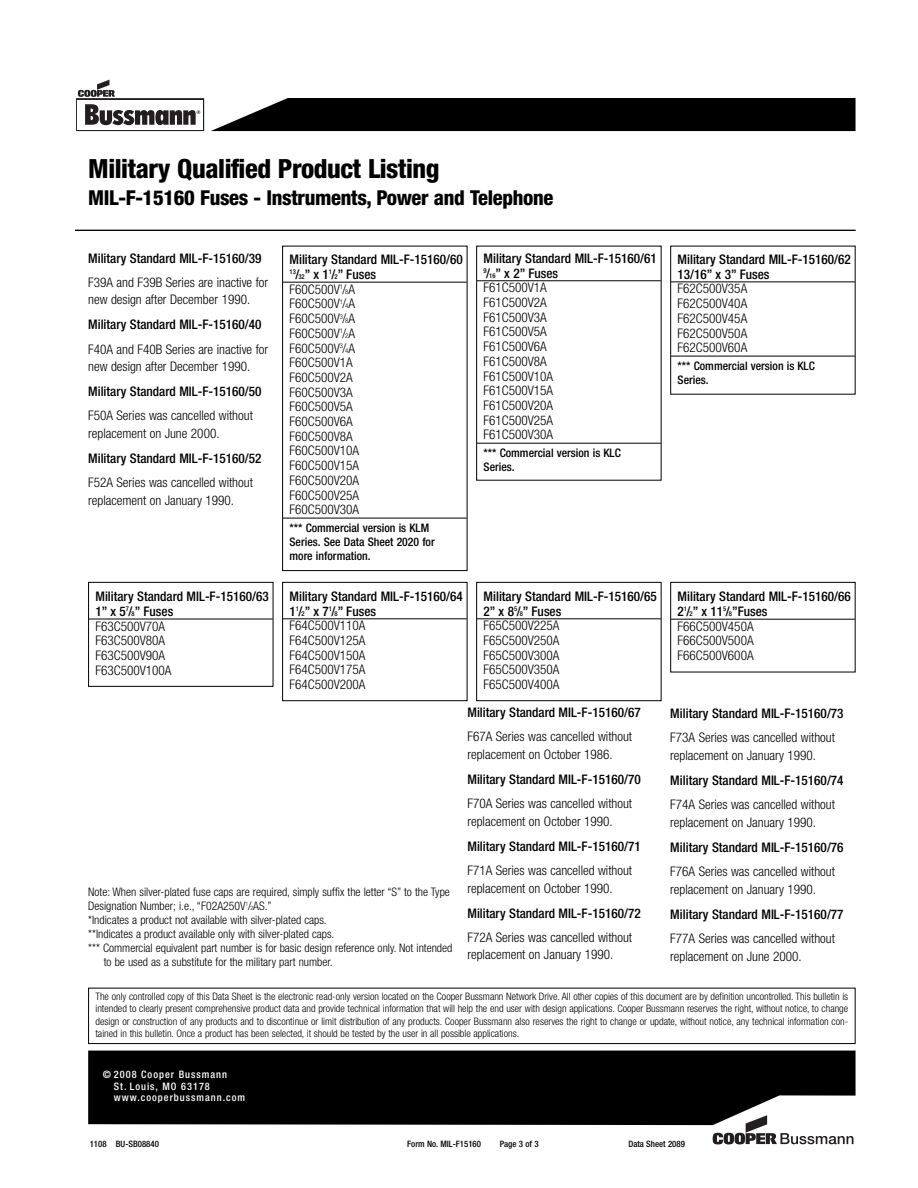
<style>
.page{position:relative;width:918px;height:1188px;background:#fff}
.page>*{position:absolute;margin:0;border:0;box-sizing:border-box;transform-origin:0 0}
.t1{font:800 condensed 26.4px "Helvetica Neue";letter-spacing:-.015em;color:#000}
.t2{font:800 condensed 20.55px "Helvetica Neue";letter-spacing:-.015em;color:#000}
.t3{font:300 condensed 13.2px/14.7px "Helvetica Neue";color:#000}
.t4{font:500 condensed 13.2px/14.7px "Helvetica Neue";color:#000}
.t5{font:300 condensed 11.7px "Helvetica Neue";color:#000}
.t6{font:500 condensed 11.7px/14.1px "Helvetica Neue";color:#000}
.t7{font:300 condensed 10.35px/12.3px "Helvetica Neue";color:#000;text-align:justify}
.t8{font:500 condensed 10.35px/11.7px "Helvetica Neue";letter-spacing:.095em;color:#fff}
.t9{font:500 condensed 8.85px "Helvetica Neue";color:#000}
.s1{font-weight:500}
.s2{font-weight:500;font-size:6.6px}
.s3{font-size:6.6px}
.s4{font-size:5.85px}
.s5{font-weight:300}
</style>
<div class="page">
<div style="left:211px;top:98px;width:645px;height:33px;background:#000"></div>
<hr style="left:75px;top:230px;width:781px;height:1px;background:#000">
<svg style="left:78px;top:80px;width:37px;height:17px"></svg>
<div style="left:76px;top:98px;width:128px;height:33px;border:3px solid #231f20"></div>
<div style="left:78px;top:100px;width:125px;height:30px;background:#fff"></div>
<svg style="left:85px;top:104px;width:115px;height:21px"></svg>
<svg style="left:713px;top:1125px;width:140px;height:19px"></svg>
<svg style="left:88px;top:1051px;width:768px;height:74px;background:#0f0f0f"></svg>
<div style="left:88px;top:988px;width:768px;height:56px;border:1px solid #000"></div>
<hr style="left:283px;top:282px;width:184px;height:1px;background:#000">
<hr style="left:283px;top:518px;width:184px;height:1px;background:#000">
<div style="left:282px;top:246px;width:185px;height:325px;border:1px solid #000"></div>
<hr style="left:477px;top:280px;width:184px;height:1px;background:#000">
<hr style="left:477px;top:443px;width:184px;height:1px;background:#000">
<hr style="left:671px;top:282px;width:184px;height:1px;background:#000">
<hr style="left:671px;top:356px;width:184px;height:1px;background:#000">
<hr style="left:671px;top:619px;width:184px;height:1px;background:#000">
<div style="left:670px;top:582px;width:186px;height:90px;border:1px solid #000"></div>
<hr style="left:89px;top:619px;width:184px;height:1px;background:#000">
<div style="left:88px;top:582px;width:185px;height:105px;border:1px solid #000"></div>
<hr style="left:283px;top:618px;width:184px;height:1px;background:#000">
<div style="left:282px;top:582px;width:185px;height:119px;border:1px solid #000"></div>
<hr style="left:477px;top:618px;width:184px;height:1px;background:#000">
<div style="left:476px;top:582px;width:186px;height:119px;border:1px solid #000"></div>
<h1 class="t1" style="left:88px;top:159px;width:353px">Military Qualified Product Listing</h1>
<h2 class="t2" style="left:88px;top:191px;width:467px">MIL-F-15160 Fuses - Instruments, Power and Telephone</h2>
<p class="t4" style="left:88px;top:252px;width:175px">Military Standard MIL-F-15160/39</p>
<p class="t3" style="left:88px;top:274px;width:182px;line-height:17.7px">F39A and F39B Series are inactive for new design after December 1990.</p>
<p class="t4" style="left:88px;top:319px;width:175px">Military Standard MIL-F-15160/40</p>
<p class="t3" style="left:88px;top:341px;width:182px;line-height:17.7px">F40A and F40B Series are inactive for new design after December 1990.</p>
<p class="t4" style="left:88px;top:385px;width:175px">Military Standard MIL-F-15160/50</p>
<p class="t3" style="left:88px;top:408px;width:166px;line-height:17.7px">F50A Series was cancelled without replacement on June 2000.</p>
<p class="t4" style="left:88px;top:452px;width:175px">Military Standard MIL-F-15160/52</p>
<p class="t3" style="left:88px;top:475px;width:166px;line-height:17.7px">F52A Series was cancelled without replacement on January 1990.</p>
<p class="t3" style="left:290px;top:253px;width:175px"><span class="s1">Military Standard MIL-F-15160/60<br></span><sup>13</sup><span class="s1">/</span><span class="s2">32</span><span class="s1">” x 1</span><sup>1</sup><span class="s1">/</span><span class="s2">2</span><span class="s1">” Fuses<br></span>F60C500V<sup>1</sup>/<span class="s3">8</span>A<br>F60C500V<sup>1</sup>/<span class="s3">4</span>A<br>F60C500V<sup>3</sup>/<span class="s3">8</span>A<br>F60C500V<sup>1</sup>/<span class="s3">2</span>A<br>F60C500V<sup>3</sup>/<span class="s3">4</span>A<br>F60C500V1A<br>F60C500V2A<br>F60C500V3A<br>F60C500V5A<br>F60C500V6A<br>F60C500V8A<br>F60C500V10A<br>F60C500V15A<br>F60C500V20A<br>F60C500V25A<br>F60C500V30A</p>
<p class="t6" style="left:290px;top:521px;width:147px">*** Commercial version is KLM<br>Series. See Data Sheet 2020 for more information.</p>
<p class="t3" style="left:484px;top:252px;width:175px"><span class="s1">Military Standard MIL-F-15160/61<br></span><sup>9</sup><span class="s1">/</span><span class="s2">16</span><span class="s1">” x 2” Fuses<br></span>F61C500V1A<br>F61C500V2A<br>F61C500V3A<br>F61C500V5A<br>F61C500V6A<br>F61C500V8A<br>F61C500V10A<br>F61C500V15A<br>F61C500V20A<br>F61C500V25A<br>F61C500V30A</p>
<p class="t6" style="left:484px;top:446px;width:139px">*** Commercial version is KLC<br>Series.</p>
<p class="t3" style="left:95px;top:590px;width:175px"><span class="s1">Military Standard MIL-F-15160/63<br>1” x 5</span><sup>7</sup><span class="s1">/</span><span class="s2">8</span><span class="s1">” Fuses<br></span>F63C500V70A<br>F63C500V80A<br>F63C500V90A<br>F63C500V100A</p>
<p class="t3" style="left:290px;top:590px;width:175px"><span class="s1">Military Standard MIL-F-15160/64<br>1</span><sup>1</sup><span class="s1">/</span><span class="s2">2</span><span class="s1">” x 7</span><sup>1</sup><span class="s1">/</span><span class="s2">8</span><span class="s1">” Fuses<br></span>F64C500V110A<br>F64C500V125A<br>F64C500V150A<br>F64C500V175A<br>F64C500V200A</p>
<p class="t3" style="left:484px;top:590px;width:175px"><span class="s1">Military Standard MIL-F-15160/65<br>2” x 8</span><sup>5</sup><span class="s1">/</span><span class="s2">8</span><span class="s1">” Fuses<br></span>F65C500V225A<br>F65C500V250A<br>F65C500V300A<br>F65C500V350A<br>F65C500V400A</p>
<p class="t4" style="left:467px;top:706px;width:175px">Military Standard MIL-F-15160/67</p>
<p class="t3" style="left:467px;top:729px;width:166px;line-height:17.7px">F67A Series was cancelled without replacement on October 1986.</p>
<p class="t4" style="left:467px;top:773px;width:175px">Military Standard MIL-F-15160/70</p>
<p class="t3" style="left:467px;top:796px;width:166px;line-height:17.7px">F70A Series was cancelled without replacement on October 1990.</p>
<p class="t4" style="left:467px;top:840px;width:175px">Military Standard MIL-F-15160/71</p>
<p class="t3" style="left:467px;top:863px;width:166px;line-height:17.7px">F71A Series was cancelled without replacement on October 1990.</p>
<p class="t4" style="left:467px;top:907px;width:175px">Military Standard MIL-F-15160/72</p>
<p class="t3" style="left:467px;top:929px;width:166px;line-height:17.7px">F72A Series was cancelled without replacement on January 1990.</p>
<p class="t5" style="left:88px;top:887px;width:363px">Note: When silver-plated fuse caps are required, simply suffix the letter “S” to the Type</p>
<p class="t5" style="left:88px;top:902px;width:185px">Designation Number; i.e., “F02A250V<sup>1</sup>/<span class="s4">2</span>AS.”</p>
<p class="t5" style="left:88px;top:916px;width:240px">*Indicates a product not available with silver-plated caps.</p>
<p class="t5" style="left:88px;top:930px;width:248px">**Indicates a product available only with silver-plated caps.</p>
<p class="t5" style="left:88px;top:944px;width:366px">*** Commercial equivalent part number is for basic design reference only. Not intended</p>
<p class="t5" style="left:104px;top:958px;width:230px">to be used as a substitute for the military part number.</p>
<p class="t4" style="left:678px;top:253px;width:175px">Military Standard MIL-F-15160/62<br>13/16” x 3” Fuses</p>
<p class="t3" style="left:678px;top:283px;width:71px;text-align:justify">F62C500V35A F62C500V40A F62C500V45A F62C500V50A F62C500V60A</p>
<p class="t6" style="left:678px;top:359px;width:139px">*** Commercial version is KLC<br>Series.</p>
<p class="t4" style="left:678px;top:590px;width:175px">Military Standard MIL-F-15160/66<br>2<sup>1</sup>/<span class="s3">2</span>” x 11<sup>5</sup>/<span class="s3">8</span>”Fuses<br><span class="s5">F66C500V450A<br>F66C500V500A<br>F66C500V600A</span></p>
<p class="t4" style="left:670px;top:707px;width:175px">Military Standard MIL-F-15160/73</p>
<p class="t3" style="left:670px;top:730px;width:166px;line-height:17.7px">F73A Series was cancelled without replacement on January 1990.</p>
<p class="t4" style="left:670px;top:774px;width:175px">Military Standard MIL-F-15160/74</p>
<p class="t3" style="left:670px;top:797px;width:166px;line-height:17.7px">F74A Series was cancelled without replacement on January 1990.</p>
<p class="t4" style="left:670px;top:841px;width:175px">Military Standard MIL-F-15160/76</p>
<p class="t3" style="left:670px;top:864px;width:166px;line-height:17.7px">F76A Series was cancelled without replacement on January 1990.</p>
<p class="t4" style="left:670px;top:908px;width:175px">Military Standard MIL-F-15160/77</p>
<p class="t3" style="left:670px;top:931px;width:166px;line-height:17.7px">F77A Series was cancelled without replacement on June 2000.</p>
<p class="t7" style="left:95px;top:991px;width:754px">The only controlled copy of this Data Sheet is the electronic read-only version located on the Cooper Bussmann Network Drive. All other copies of this document are by definition uncontrolled. This bulletin is intended to clearly present comprehensive product data and provide technical information that will help the end user with design applications. Cooper Bussmann reserves the right, without notice, to change design or construction of any products and to discontinue or limit distribution of any products. Cooper Bussmann also reserves the right to change or update, without notice, any technical information con&shy;tained in this bulletin. Once a product has been selected, it should be tested by the user in all possible applications.</p>
<p class="t8" style="left:114px;top:1069px;width:133px;text-indent:-11px">© 2008 Cooper Bussmann<br>St. Louis, MO 63178 www.cooperbussmann.com</p>
<p class="t9" style="left:90px;top:1140px;width:71px">1108 BU-SB08840</p>
<p class="t9" style="left:407px;top:1140px;width:75px">Form No. MIL-F15160</p>
<p class="t9" style="left:500px;top:1140px;width:40px">Page 3 of 3</p>
<p class="t9" style="left:628px;top:1140px;width:58px">Data Sheet 2089</p>
</div>
